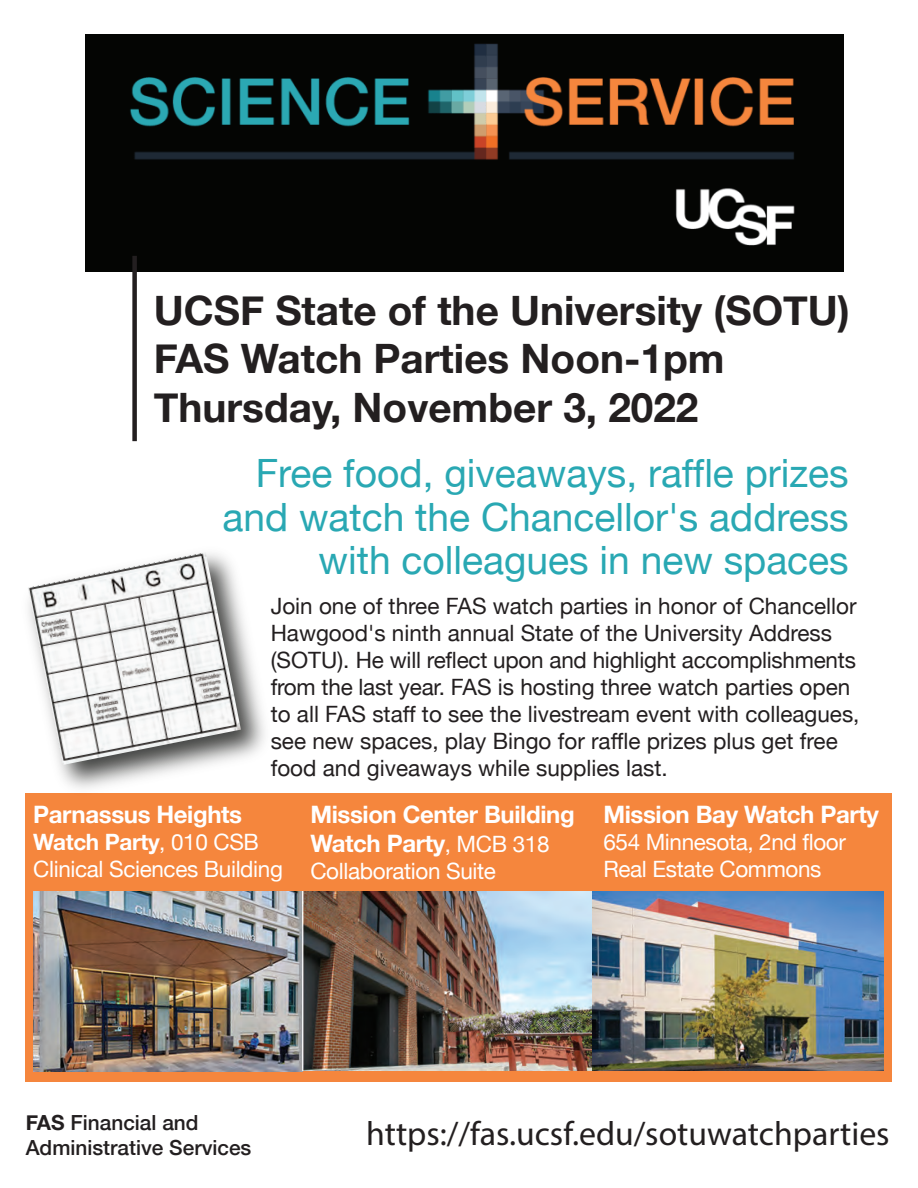
<style>
.page{position:relative;width:918px;height:1188px;background:#fff}
.page>*{position:absolute;margin:0;border:0;box-sizing:border-box;transform-origin:0 0}
.t1{font:700 40.5px/48.6px "Helvetica Neue";color:#231f20}
.t2{font:39px/43.5px "Helvetica Neue";color:#29a8b3;text-align:right}
.t3{font:33.75px "Myriad Pro";color:#231f20}
.t4{font:700 24px/28.8px "Helvetica Neue";letter-spacing:-.015em;color:#fff}
.t5{font:22.5px/27px "Helvetica Neue";color:#231f20}
.t6{font:22.5px/27px "Helvetica Neue";letter-spacing:-.015em;color:#fff}
.t7{font:500 20.85px/25px "Helvetica Neue";color:#231f20}
.s1{font-weight:700}
.s2{font-weight:400;font-size:22.5px}
</style>
<div class="page">
<img style="left:86px;top:34px;width:758px;height:238px">
<div style="left:26px;top:793px;width:866px;height:289px;background:#f5863d"></div>
<img style="left:33px;top:891px;width:850px;height:181px">
<div style="left:132px;top:256px;width:5px;height:185px;background:#231f20"></div>
<img style="left:25px;top:611px;width:240px;height:192px">
<img style="left:28px;top:552px;width:213px;height:213px">
<h1 class="t1" style="left:154px;top:287px;width:698px">UCSF State of the University (SOTU)<br>FAS Watch Parties Noon-1pm<br>Thursday, November 3, 2022</h1>
<h2 class="t2" style="left:222px;top:454px;width:628px">Free food, giveaways, raffle prizes and watch the Chancellor's address with colleagues in new spaces</h2>
<p class="t5" style="left:271px;top:594px;width:590px">Join one of three FAS watch parties in honor of Chancellor Hawgood's ninth annual State of the University Address (SOTU). He will reflect upon and highlight accomplishments from the last year. FAS is hosting three watch parties open to all FAS staff to see the livestream event with colleagues, see new spaces, play Bingo for raffle prizes plus get free food and giveaways while supplies last.</p>
<p class="t4" style="left:33px;top:801px;width:210px">Parnassus Heights</p>
<p class="t6" style="left:33px;top:830px;width:251px"><span class="s1">Watch Party</span>, 010 CSB<br>Clinical Sciences Building</p>
<p class="t4" style="left:310px;top:801px;width:266px">Mission Center Building<br>Watch Party<span class="s2">, MCB 318</span></p>
<p class="t6" style="left:310px;top:859px;width:187px">Collaboration Suite</p>
<p class="t4" style="left:603px;top:801px;width:277px">Mission Bay Watch Party</p>
<p class="t6" style="left:603px;top:830px;width:244px">654 Minnesota, 2nd floor<br>Real Estate Commons</p>
<p class="t7" style="left:26px;top:1109px;width:227px"><span class="s1">FAS</span> Financial and<br>Administrative Services</p>
<h3 class="t3" style="left:366px;top:1112px;width:525px">https://fas.ucsf.edu/sotuwatchparties</h3>
</div>
